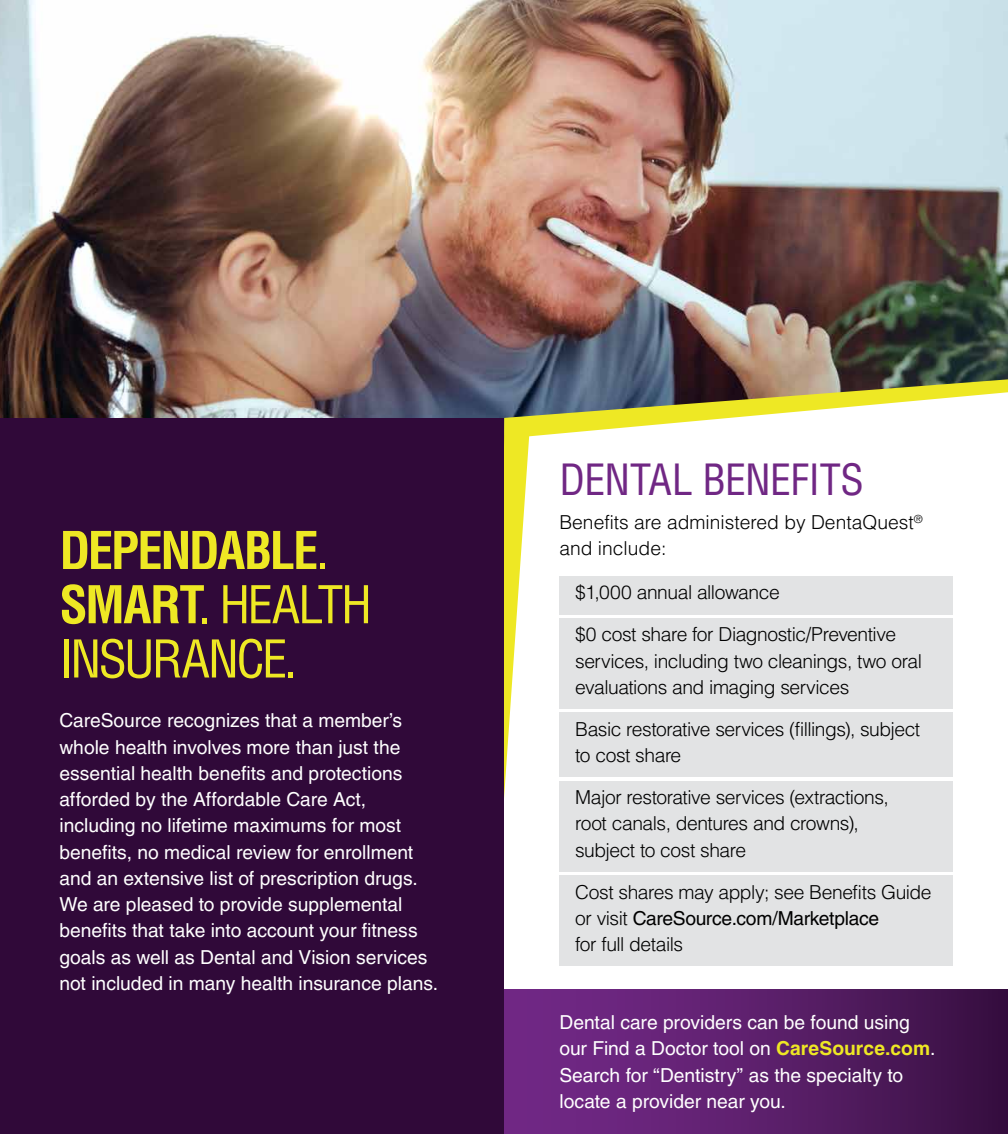
<style>
.page{position:relative;width:1008px;height:1134px;background:#fff}
.page>*{position:absolute;margin:0;border:0;box-sizing:border-box;transform-origin:0 0}
.t1{font:condensed 50.75px/54.2px "Helvetica LT Pro";letter-spacing:-.055em;color:#eee824}
.t2{font:condensed 42px "Helvetica LT Pro";letter-spacing:-.015em;color:#702784}
.t3{font:19.25px/26.2px "Helvetica LT Pro";color:#fff}
.t4{font:300 19.25px/26.2px "Helvetica LT Pro";letter-spacing:-.025em;color:#000}
.t5{font:300 19.25px/26.2px "Helvetica LT Pro";color:#000}
.s1{font-weight:700}
.s2{font-weight:400}
.s3{font-weight:700;color:#eee824}
</style>
<div class="page">
<img style="left:0;top:0;width:1008px;height:418px">
<svg style="left:481px;top:392px;width:527px;height:480px"></svg>
<div style="left:0;top:418px;width:504px;height:716px;background:#300939"></div>
<div style="left:504px;top:989px;width:504px;height:145px;background:linear-gradient(to right,#782b8e,#3b1144)"></div>
<div style="left:559px;top:875px;width:394px;height:91px;background:#e2e3e4"></div>
<div style="left:559px;top:781px;width:394px;height:90px;background:#e2e3e4"></div>
<div style="left:559px;top:713px;width:394px;height:64px;background:#e2e3e4"></div>
<div style="left:559px;top:618px;width:394px;height:91px;background:#e2e3e4"></div>
<div style="left:559px;top:576px;width:394px;height:38px;background:#e2e3e4"></div>
<h2 class="t1" style="left:59px;top:523px;width:314px"><span class="s1">DEPENDABLE</span>.<br><span class="s1">SMART</span>. HEALTH<br>INSURANCE.</h2>
<p class="t3" style="left:59px;top:707px;width:380px">CareSource recognizes that a member’s whole health involves more than just the essential health benefits and protections afforded by the Affordable Care Act, including no lifetime maximums for most benefits, no medical review for enrollment and an extensive list of prescription drugs.<br>We are pleased to provide supplemental benefits that take into account your fitness goals as well as Dental and Vision services not included in many health insurance plans.</p>
<h2 class="t2" style="left:559px;top:453px;width:306px">DENTAL BENEFITS</h2>
<p class="t5" style="left:559px;top:509px;width:365px">Benefits are administered by DentaQuest<sup>® </sup>and include:</p>
<p class="t4" style="left:575px;top:579px;width:206px">$1,000 annual allowance</p>
<p class="t4" style="left:575px;top:621px;width:348px">$0 cost share for Diagnostic/Preventive services, including two cleanings, two oral evaluations and imaging services</p>
<p class="t4" style="left:575px;top:716px;width:347px">Basic restorative services (fillings), subject to cost share</p>
<p class="t4" style="left:575px;top:784px;width:315px">Major restorative services (extractions, root canals, dentures and crowns), subject to cost share</p>
<p class="t4" style="left:575px;top:879px;width:358px">Cost shares may apply; see Benefits Guide or visit <span class="s2">CareSource.com/Marketplace<br></span>for full details</p>
<p class="t3" style="left:559px;top:1009px;width:377px">Dental care providers can be found using our Find a Doctor tool on <span class="s3">CareSource.com</span>.<br>Search for “Dentistry” as the specialty to locate a provider near you.</p>
</div>
